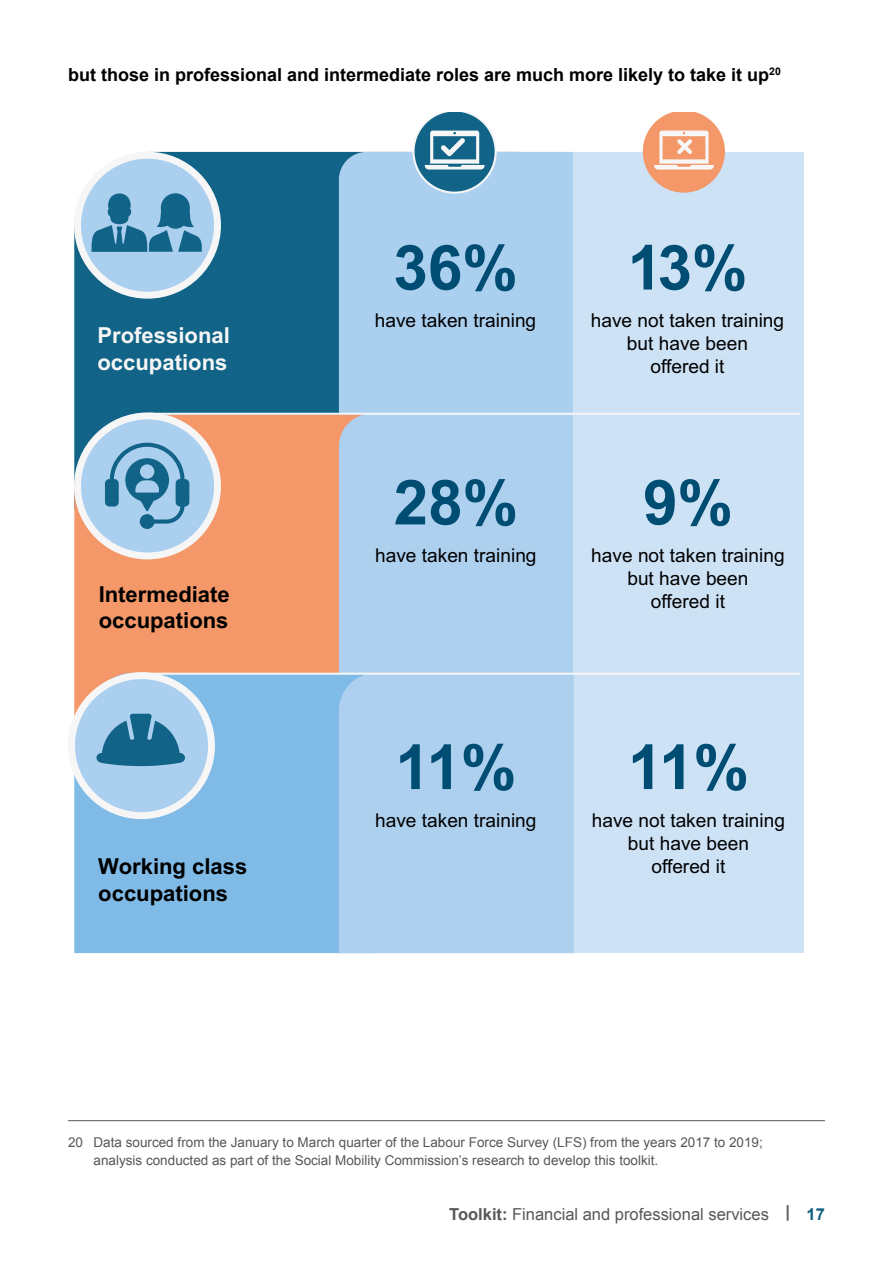
<style>
.page{position:relative;width:893px;height:1263px;background:#fff}
.page>*{position:absolute;margin:0;border:0;box-sizing:border-box;transform-origin:0 0}
.t1{font:700 62.25px "Arial";letter-spacing:-.055em;color:#004d74}
.t2{font:700 22.05px/26.4px "Arial";color:#000}
.t3{font:700 22.05px/26.4px "Arial";color:#f6f6f6}
.t4{font:19.05px/23px "Arial";color:#000;text-align:center}
.H4_Subhd_12_15_bold{font:700 18px "Arial";color:#000}
.t5{font:16.5px "Arial";color:#575756}
.Footnotes_10_12_reg{font:13.5px/18px "Arial";color:#575756}
.s1{font-weight:700}
.s2{font-weight:700;color:#105f80}
</style>
<div class="page">
<div style="left:74px;top:152px;width:265px;height:263px;background:#116487"></div>
<div style="left:74px;top:415px;width:265px;height:258px;background:#f49869"></div>
<div style="left:339px;top:152px;width:234px;height:261px;background:#abcfef"></div>
<div style="left:573px;top:152px;width:231px;height:262px;background:#cee2f6"></div>
<div style="left:339px;top:415px;width:234px;height:258px;background:#add0ef"></div>
<div style="left:573px;top:414px;width:231px;height:259px;background:#cee2f6"></div>
<div style="left:74px;top:673px;width:265px;height:280px;background:#80bbe7"></div>
<div style="left:573px;top:673px;width:231px;height:280px;background:#cee2f6"></div>
<div style="left:339px;top:675px;width:235px;height:278px;background:#add0ef"></div>
<div style="left:71px;top:676px;width:140px;height:140px;background:#abcfef;border-radius:50%"></div>
<div style="left:68px;top:672px;width:147px;height:147px;border:7px solid #f6f6f6;border-radius:50%"></div>
<svg style="left:96px;top:714px;width:89px;height:52px"></svg>
<div style="left:77px;top:416px;width:140px;height:140px;background:#abcfef;border-radius:50%"></div>
<div style="left:74px;top:412px;width:147px;height:147px;border:7px solid #f6f6f6;border-radius:50%"></div>
<div style="left:140px;top:514px;width:15px;height:15px;background:#116487;border-radius:50%"></div>
<svg style="left:105px;top:443px;width:84px;height:81px"></svg>
<hr style="left:149px;top:413px;width:651px;height:2px;background:#f6f6f6">
<hr style="left:135px;top:673px;width:665px;height:2px;background:#f6f6f6">
<svg style="left:643px;top:112px;width:82px;height:81px"></svg>
<svg style="left:412px;top:112px;width:85px;height:82px"></svg>
<div style="left:77px;top:155px;width:140px;height:140px;background:#abcfef;border-radius:50%"></div>
<div style="left:74px;top:152px;width:147px;height:147px;border:7px solid #f6f6f6;border-radius:50%"></div>
<svg style="left:91px;top:193px;width:111px;height:59px"></svg>
<hr style="left:68px;top:1120px;width:757px;height:1px;background:#575756">
<h4 class="H4_Subhd_12_15_bold" style="left:68px;top:63px;width:714px">but those in professional and intermediate roles are much more likely to take it up<sup>20</sup></h4>
<p class="t3" style="left:98px;top:323px;width:134px">Professional occupations</p>
<p class="t2" style="left:99px;top:581px;width:133px">Intermediate occupations</p>
<p class="t2" style="left:98px;top:854px;width:151px">Working class occupations</p>
<p class="t1" style="left:393px;top:227px;width:126px">36%</p>
<p class="t4" style="left:375px;top:309px;width:163px">have taken training</p>
<p class="t1" style="left:394px;top:461px;width:126px">28%</p>
<p class="t4" style="left:375px;top:544px;width:163px">have taken training</p>
<p class="t1" style="left:395px;top:726px;width:123px">11%</p>
<p class="t4" style="left:375px;top:809px;width:163px">have taken training</p>
<p class="t1" style="left:628px;top:227px;width:121px">13%</p>
<p class="t4" style="left:591px;top:309px;width:195px">have not taken training but have been<br>offered it</p>
<p class="t1" style="left:643px;top:461px;width:91px">9%</p>
<p class="t4" style="left:591px;top:544px;width:195px">have not taken training but have been<br>offered it</p>
<p class="t1" style="left:628px;top:726px;width:123px">11%</p>
<p class="t4" style="left:592px;top:809px;width:195px">have not taken training but have been<br>offered it</p>
<p class="Footnotes_10_12_reg" style="left:94px;top:1133px;width:671px;text-indent:-26px">20 Data sourced from the January to March quarter of the Labour Force Survey (LFS) from the years 2017 to 2019; analysis conducted as part of the Social Mobility Commission’s research to develop this toolkit.</p>
<p class="t5" style="left:449px;top:1203px;width:377px"><span class="s1">Toolkit:</span> Financial and professional services <sup>|</sup> <span class="s2">17</span></p>
</div>
